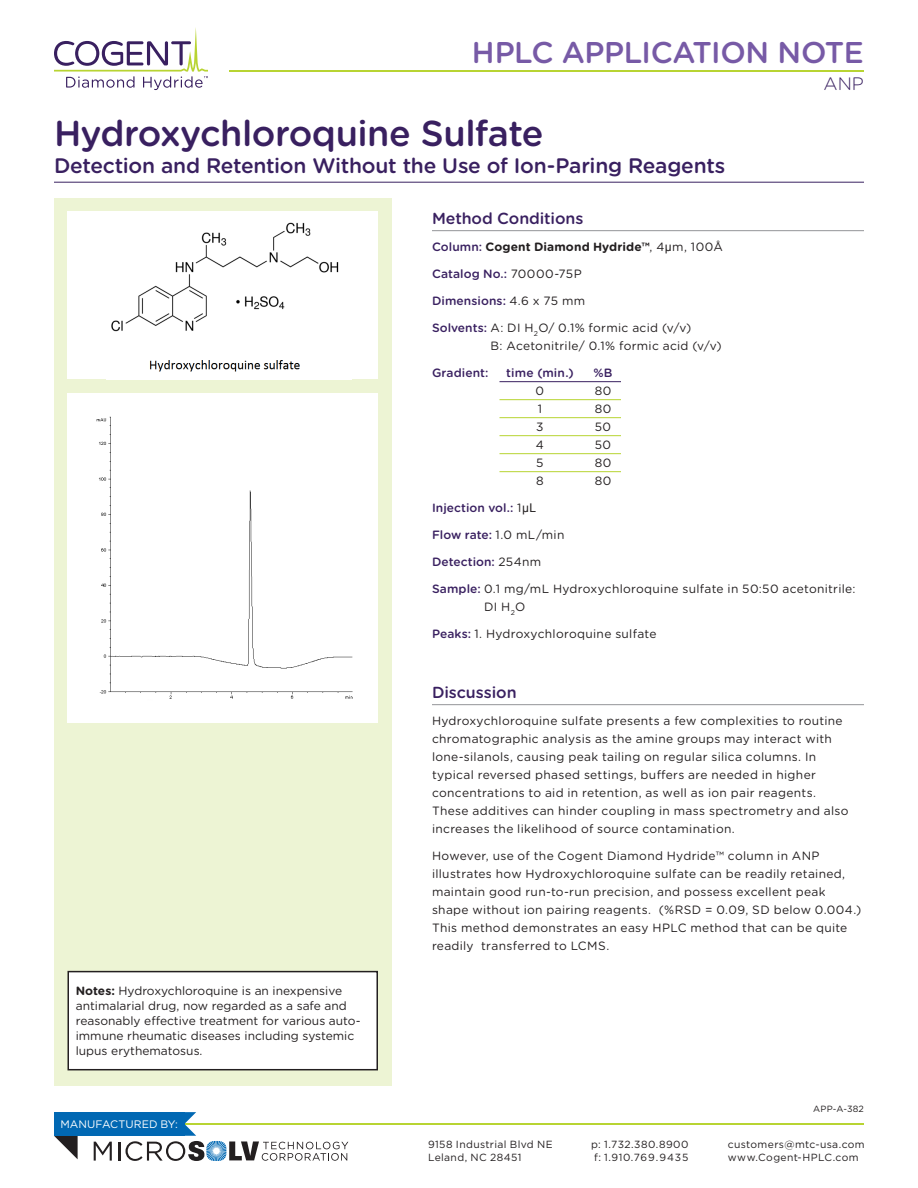
<style>
.page{position:relative;width:918px;height:1188px;background:#fff}
.page>*{position:absolute;margin:0;border:0;box-sizing:border-box;transform-origin:0 0}
.section_head{font:500 36px "Gotham Rounded";letter-spacing:-.015em;color:#392060}
.t1{font:500 30px "Gotham Rounded";letter-spacing:-.015em;color:#775aa6}
.section_subhead{font:500 21px "Gotham Rounded";letter-spacing:-.015em;color:#392060}
.t2{font:300 18px "Gotham Rounded";color:#392060}
.content_subhead-rule{font:500 16.05px "Gotham Rounded";letter-spacing:-.005em;color:#392060}
.content{font:12px/18px "Gotham Rounded";letter-spacing:.025em;color:#231f20}
.content-2{font:12px/15px "Gotham Rounded";color:#231f20}
.content-3{font:500 12px "Gotham Rounded";letter-spacing:.005em;color:#392060}
.content-4{font:700 12px "Gotham Rounded";letter-spacing:.005em;color:#231f20}
.gradient_table-heade{font:500 12px "Gotham Rounded";letter-spacing:.01em;color:#392060}
.gradient_table-rule{font:12px "Gotham Rounded";letter-spacing:.04em;color:#231f20}
.gradient_table-no_ru{font:12px "Gotham Rounded";color:#231f20}
.t3{font:10.8px "Gotham";color:#fff}
.t4{font:10.35px/12.5px "Gotham";letter-spacing:.035em;color:#231f20}
.t5{font:9px "Gotham Rounded";letter-spacing:.02em;color:#231f20}
.s1{font-weight:500;color:#392060}
.s2{font-weight:400}
.s3{font-family:"Arial";font-weight:400}
.s4{font-weight:400;color:#231f20}
.s5{font-family:"Arial";font-weight:400;color:#231f20}
.s6{font-weight:700}
</style>
<div class="page">
<hr style="left:159px;top:1123px;width:705px;height:2px;background:#b8d432">
<hr style="left:229px;top:70px;width:635px;height:2px;background:#b8d432">
<svg style="left:54px;top:1136px;width:24px;height:23px"></svg>
<div style="left:54px;top:1112px;width:130px;height:24px;background:#0168b3"></div>
<svg style="left:94px;top:1142px;width:18px;height:19px"></svg>
<svg style="left:118px;top:1112px;width:230px;height:49px"></svg>
<div style="left:54px;top:198px;width:338px;height:887px;background:#edf4d4"></div>
<div style="left:67px;top:393px;width:311px;height:330px;background:#fff"></div>
<img style="left:96px;top:416px;width:257px;height:283px">
<svg style="left:54px;top:28px;width:154px;height:62px"></svg>
<hr style="left:54px;top:182px;width:810px;height:1px;background:#392060">
<hr style="left:432px;top:230px;width:432px;height:1px;background:#939598">
<hr style="left:500px;top:381px;width:121px;height:1px;background:#392060">
<hr style="left:500px;top:399px;width:121px;height:1px;background:#b8d432">
<hr style="left:500px;top:417px;width:121px;height:1px;background:#b8d432">
<hr style="left:500px;top:435px;width:121px;height:1px;background:#b8d432">
<hr style="left:500px;top:453px;width:121px;height:1px;background:#b8d432">
<hr style="left:500px;top:471px;width:121px;height:1px;background:#b8d432">
<hr style="left:432px;top:704px;width:432px;height:1px;background:#939598">
<div style="left:67px;top:212px;width:311px;height:167px;background:#fff"></div>
<img style="left:111px;top:222px;width:228px;height:150px">
<div style="left:68px;top:972px;width:309px;height:98px;background:#fff"></div>
<div style="left:68px;top:971px;width:310px;height:99px;border:2px solid #231f20"></div>
<h2 class="t1" style="left:472px;top:31px;width:394px">HPLC APPLICATION NOTE</h2>
<p class="t2" style="left:824px;top:72px;width:42px">ANP</p>
<p class="section_head" style="left:54px;top:107px;width:491px">Hydroxychloroquine Sulfate</p>
<p class="section_subhead" style="left:54px;top:150px;width:673px">Detection and Retention Without the Use of Ion-Paring Reagents</p>
<p class="content_subhead-rule" style="left:432px;top:207px;width:153px">Method Conditions</p>
<p class="content-4" style="left:432px;top:238px;width:292px"><span class="s1">Column:</span> Cogent Diamond Hydride™<span class="s2">, 4</span><span class="s3">µ</span><span class="s2">m, 100Å</span></p>
<p class="content-3" style="left:432px;top:265px;width:151px">Catalog No.: <span class="s4">70000-75P</span></p>
<p class="content-3" style="left:432px;top:292px;width:155px">Dimensions: <span class="s4">4.6 x 75 mm</span></p>
<p class="content" style="left:491px;top:319px;width:233px;text-indent:-59px"><span class="s1">Solvents:</span> A: DI H<sub>2</sub>O/ 0.1% formic acid (v/v)<br>B: Acetonitrile/ 0.1% formic acid (v/v)</p>
<p class="gradient_table-heade" style="left:432px;top:364px;width:58px">Gradient:</p>
<p class="gradient_table-heade" style="left:506px;top:364px;width:69px">time (min.)</p>
<p class="gradient_table-heade" style="left:593px;top:364px;width:21px">%B</p>
<p class="gradient_table-rule" style="left:536px;top:383px;width:10px">0</p>
<p class="gradient_table-rule" style="left:595px;top:383px;width:18px">80</p>
<p class="gradient_table-rule" style="left:538px;top:401px;width:6px">1</p>
<p class="gradient_table-rule" style="left:595px;top:401px;width:18px">80</p>
<p class="gradient_table-rule" style="left:536px;top:419px;width:9px">3</p>
<p class="gradient_table-rule" style="left:595px;top:419px;width:18px">50</p>
<p class="gradient_table-rule" style="left:536px;top:437px;width:10px">4</p>
<p class="gradient_table-rule" style="left:595px;top:437px;width:18px">50</p>
<p class="gradient_table-rule" style="left:536px;top:455px;width:9px">5</p>
<p class="gradient_table-rule" style="left:595px;top:455px;width:18px">80</p>
<p class="gradient_table-no_ru" style="left:536px;top:473px;width:9px">8</p>
<p class="gradient_table-no_ru" style="left:595px;top:473px;width:18px">80</p>
<p class="content-3" style="left:432px;top:499px;width:106px">Injection vol.: <span class="s4">1</span><span class="s5">µL</span></p>
<p class="content-3" style="left:432px;top:526px;width:134px">Flow rate: <span class="s4">1.0 mL/min</span></p>
<p class="content-3" style="left:432px;top:553px;width:111px">Detection: <span class="s4">254nm</span></p>
<p class="content" style="left:484px;top:580px;width:373px;text-indent:-52px"><span class="s1">Sample:</span> 0.1 mg/mL Hydroxychloroquine sulfate in 50:50 acetonitrile:<br>DI H<sub>2</sub>O</p>
<p class="content" style="left:432px;top:625px;width:226px"><span class="s1">Peaks:</span> 1. Hydroxychloroquine sulfate</p>
<p class="content-2" style="left:76px;top:983px;width:286px"><span class="s6">Notes:</span> Hydroxychloroquine is an inexpensive antimalarial drug, now regarded as a safe and reasonably effective treatment for various auto&shy;immune rheumatic diseases including systemic lupus erythematosus.</p>
<p class="t3" style="left:60px;top:1118px;width:119px">MANUFACTURED BY:</p>
<p class="content_subhead-rule" style="left:432px;top:681px;width:86px">Discussion</p>
<p class="content" style="left:432px;top:712px;width:418px">Hydroxychloroquine sulfate presents a few complexities to routine chromatographic analysis as the amine groups may interact with lone-silanols, causing peak tailing on regular silica columns. In typical reversed phased settings, buffers are needed in higher concentrations to aid in retention, as well as ion pair reagents.<br>These additives can hinder coupling in mass spectrometry and also increases the likelihood of source contamination.</p>
<p class="content" style="left:432px;top:847px;width:431px">However, use of the Cogent Diamond Hydride™ column in ANP illustrates how Hydroxychloroquine sulfate can be readily retained, maintain good run-to-run precision, and possess excellent peak shape without ion pairing reagents. (%RSD = 0.09, SD below 0.004.)<br>This method demonstrates an easy HPLC method that can be quite readily transferred to LCMS.</p>
<p class="t5" style="left:813px;top:1102px;width:52px">APP-A-382</p>
<p class="t4" style="left:428px;top:1138px;width:126px">9158 Industrial Blvd NE<br>Leland, NC 28451</p>
<p class="t4" style="left:591px;top:1138px;width:99px">p: 1.732.380.8900 f: 1.910.769.9435</p>
<p class="t4" style="left:728px;top:1138px;width:138px">customers@mtc-usa.com www.Cogent-HPLC.com</p>
</div>
